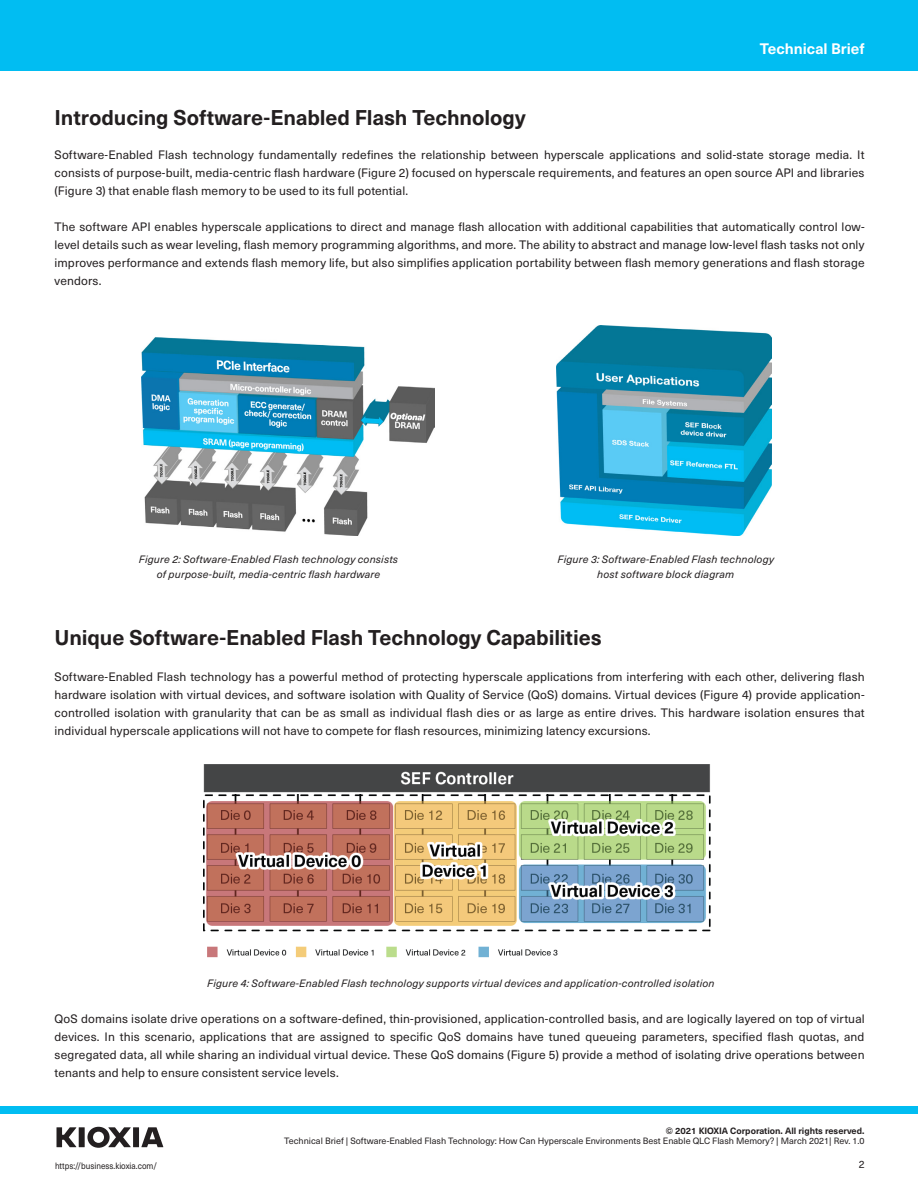
<style>
.page{position:relative;width:918px;height:1188px;background:#fff}
.page>*{position:absolute;margin:0;border:0;box-sizing:border-box;transform-origin:0 0}
.t1{font:700 21px "Neue Haas Unica W1 G";letter-spacing:-.005em;color:#231f20}
.t2{font:700 15px "Neue Haas Unica W1 G";color:#fff}
.t3{font:12px/18px "Neue Haas Unica W1 G";letter-spacing:.01em;color:#231f20;text-align:justify}
.t4{font:italic 10.5px/15px "Neue Haas Unica W1 G";letter-spacing:.02em;color:#231f20;text-align:center}
.t5{font:10.5px "Neue Haas Unica W1 G";color:#231f20}
.t6{font:9px "Neue Haas Unica W1 G";color:#231f20}
.t7{font:700 9px "Neue Haas Unica W1 G";color:#231f20}
.t8{font:9px "Neue Haas Unica W1 G";color:#231f20;scale:.89 1}
</style>
<div class="page">
<div style="left:0;top:1106px;width:918px;height:8px;background:#01bdf2"></div>
<div style="left:0;top:0;width:918px;height:71px;background:#01bdf2"></div>
<svg style="left:57px;top:1127px;width:106px;height:21px"></svg>
<img style="left:141px;top:338px;width:293px;height:197px">
<img style="left:557px;top:326px;width:214px;height:209px">
<img style="left:204px;top:764px;width:507px;height:194px">
<p class="t2" style="left:760px;top:37px;width:106px">Technical Brief</p>
<h1 class="t1" style="left:55px;top:102px;width:473px">Introducing Software-Enabled Flash Technology</h1>
<p class="t3" style="left:55px;top:145px;width:812px">Software-Enabled Flash technology fundamentally redefines the relationship between hyperscale applications and solid-state storage media. It consists of purpose-built, media-centric flash hardware (Figure 2) focused on hyperscale requirements, and features an open source API and libraries (Figure 3) that enable flash memory to be used to its full potential.</p>
<p class="t3" style="left:55px;top:217px;width:812px">The software API enables hyperscale applications to direct and manage flash allocation with additional capabilities that automatically control low&shy;level details such as wear leveling, flash memory programming algorithms, and more. The ability to abstract and manage low-level flash tasks not only improves performance and extends flash memory life, but also simplifies application portability between flash memory generations and flash storage vendors.</p>
<p class="t4" style="left:139px;top:551px;width:261px">Figure 2: Software-Enabled Flash technology consists of purpose-built, media-centric flash hardware</p>
<p class="t4" style="left:558px;top:551px;width:218px">Figure 3: Software-Enabled Flash technology host software block diagram</p>
<h1 class="t1" style="left:55px;top:622px;width:549px">Unique Software-Enabled Flash Technology Capabilities</h1>
<p class="t3" style="left:55px;top:667px;width:812px">Software-Enabled Flash technology has a powerful method of protecting hyperscale applications from interfering with each other, delivering flash hardware isolation with virtual devices, and software isolation with Quality of Service (QoS) domains. Virtual devices (Figure 4) provide application&shy;controlled isolation with granularity that can be as small as individual flash dies or as large as entire drives. This hardware isolation ensures that individual hyperscale applications will not have to compete for flash resources, minimizing latency excursions.</p>
<p class="t4" style="left:207px;top:975px;width:509px">Figure 4: Software-Enabled Flash technology supports virtual devices and application-controlled isolation</p>
<p class="t3" style="left:55px;top:1009px;width:812px">QoS domains isolate drive operations on a software-defined, thin-provisioned, application-controlled basis, and are logically layered on top of virtual devices. In this scenario, applications that are assigned to specific QoS domains have tuned queueing parameters, specified flash quotas, and segregated data, all while sharing an individual virtual device. These QoS domains (Figure 5) provide a method of isolating drive operations between tenants and help to ensure consistent service levels.</p>
<p class="t7" style="left:666px;top:1124px;width:200px">© 2021 KIOXIA Corporation. All rights reserved.</p>
<p class="t6" style="left:284px;top:1135px;width:582px">Technical Brief | Software-Enabled Flash Technology: How Can Hyperscale Environments Best Enable QLC Flash Memory? | March 2021| Rev. 1.0</p>
<p class="t8" style="left:55px;top:1159px;width:116px">https://business.kioxia.com/</p>
<p class="t5" style="left:859px;top:1157px;width:7px">2</p>
</div>
